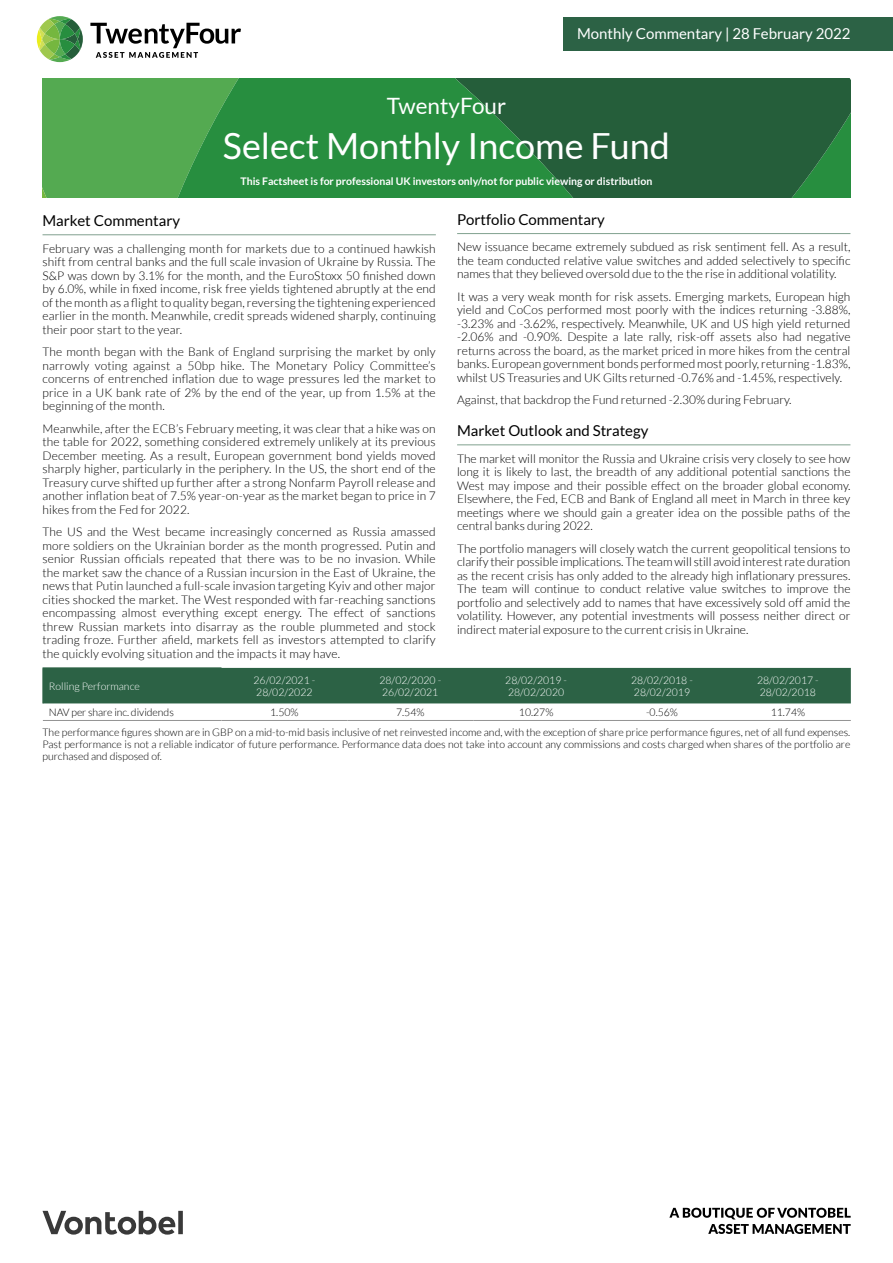
<style>
.page{position:relative;width:893px;height:1263px;background:#fff}
.page>*{position:absolute;margin:0;border:0;box-sizing:border-box;transform-origin:0 0}
.t1{font:36px "Lato";color:#fff}
.t2{font:22.5px "Lato";color:#fff}
.Text_Indented{font:15px "Lato";color:#000}
.Text_Indented-2{font:15px "Lato";color:#fff}
.Text_Indented-3{font:300 12px/13.5px "Lato";color:#000;text-align:justify}
.t3{font:300 10.5px/12px "Lato";color:#000;text-align:justify}
.t4{font:300 10.5px/12.3px "Lato";color:#fff}
.t5{font:700 10.5px "Lato";color:#fff}
</style>
<div class="page">
<div style="left:44px;top:668px;width:807px;height:35px;background:#2c6245"></div>
<hr style="left:43px;top:720px;width:178px;height:1px;background:#939393">
<hr style="left:221px;top:720px;width:126px;height:1px;background:#939393">
<hr style="left:347px;top:720px;width:126px;height:1px;background:#939393">
<hr style="left:473px;top:720px;width:126px;height:1px;background:#939393">
<hr style="left:599px;top:720px;width:126px;height:1px;background:#939393">
<hr style="left:725px;top:720px;width:126px;height:1px;background:#939393">
<hr style="left:43px;top:668px;width:1px;height:35px;background:#2c6245">
<hr style="left:43px;top:667px;width:178px;height:1px;background:#2c6245">
<hr style="left:43px;top:234px;width:393px;height:1px;background:#81a18f">
<hr style="left:457px;top:233px;width:393px;height:1px;background:#81a18f">
<hr style="left:457px;top:444px;width:393px;height:1px;background:#81a18f">
<div style="left:563px;top:17px;width:330px;height:33px;background:#2c6245"></div>
<svg style="left:90px;top:23px;width:151px;height:35px"></svg>
<svg style="left:37px;top:29px;width:5px;height:20px"></svg>
<svg style="left:49px;top:57px;width:21px;height:5px"></svg>
<svg style="left:49px;top:16px;width:21px;height:5px"></svg>
<svg style="left:78px;top:29px;width:5px;height:20px"></svg>
<svg style="left:39px;top:19px;width:41px;height:41px;background:#70ac5b"></svg>
<div style="left:43px;top:79px;width:69px;height:119px;background:#54aa51"></div>
<svg style="left:670px;top:79px;width:180px;height:119px;background:#25623a"></svg>
<svg style="left:112px;top:79px;width:558px;height:119px;background:#2e8540"></svg>
<svg style="left:669px;top:1208px;width:182px;height:26px"></svg>
<svg style="left:43px;top:1211px;width:140px;height:23px"></svg>
<p class="t2" style="left:387px;top:93px;width:121px">TwentyFour</p>
<p class="Text_Indented-2" style="left:577px;top:26px;width:275px">Monthly Commentary | 28 February 2022</p>
<p class="t1" style="left:223px;top:126px;width:449px">Select Monthly Income Fund</p>
<p class="t5" style="left:241px;top:175px;width:413px">This Factsheet is for professional UK investors only/not for public viewing or distribution</p>
<p class="Text_Indented" style="left:43px;top:212px;width:139px">Market Commentary</p>
<p class="Text_Indented-3" style="left:43px;top:242px;width:395px">February was a challenging month for markets due to a continued hawkish shift from central banks and the full scale invasion of Ukraine by Russia. The S&amp;P was down by 3.1% for the month, and the EuroStoxx 50 finished down by 6.0%, while in fixed income, risk free yields tightened abruptly at the end of the month as a flight to quality began, reversing the tightening experienced earlier in the month. Meanwhile, credit spreads widened sharply, continuing their poor start to the year.</p>
<p class="Text_Indented-3" style="left:43px;top:345px;width:395px">The month began with the Bank of England surprising the market by only narrowly voting against a 50bp hike. The Monetary Policy Committee’s concerns of entrenched inflation due to wage pressures led the market to price in a UK bank rate of 2% by the end of the year, up from 1.5% at the beginning of the month.</p>
<p class="Text_Indented-3" style="left:43px;top:422px;width:395px">Meanwhile, after the ECB’s February meeting, it was clear that a hike was on the table for 2022, something considered extremely unlikely at its previous December meeting. As a result, European government bond yields moved sharply higher, particularly in the periphery. In the US, the short end of the Treasury curve shifted up further after a strong Nonfarm Payroll release and another inflation beat of 7.5% year-on-year as the market began to price in 7 hikes from the Fed for 2022.</p>
<p class="Text_Indented-3" style="left:43px;top:525px;width:395px">The US and the West became increasingly concerned as Russia amassed more soldiers on the Ukrainian border as the month progressed. Putin and senior Russian officials repeated that there was to be no invasion. While the market saw the chance of a Russian incursion in the East of Ukraine, the news that Putin launched a full-scale invasion targeting Kyiv and other major cities shocked the market. The West responded with far-reaching sanctions encompassing almost everything except energy. The effect of sanctions threw Russian markets into disarray as the rouble plummeted and stock trading froze. Further afield, markets fell as investors attempted to clarify the quickly evolving situation and the impacts it may have.</p>
<p class="Text_Indented" style="left:457px;top:211px;width:149px">Portfolio Commentary</p>
<p class="Text_Indented-3" style="left:457px;top:240px;width:395px">New issuance became extremely subdued as risk sentiment fell. As a result, the team conducted relative value switches and added selectively to specific names that they believed oversold due to the the rise in additional volatility.</p>
<p class="Text_Indented-3" style="left:457px;top:290px;width:395px">It was a very weak month for risk assets. Emerging markets, European high yield and CoCos performed most poorly with the indices returning -3.88%, -3.23% and -3.62%, respectively. Meanwhile, UK and US high yield returned -2.06% and -0.90%. Despite a late rally, risk-off assets also had negative returns across the board, as the market priced in more hikes from the central banks. European government bonds performed most poorly, returning -1.83%, whilst US Treasuries and UK Gilts returned -0.76% and -1.45%, respectively.</p>
<p class="Text_Indented-3" style="left:457px;top:393px;width:336px">Against, that backdrop the Fund returned -2.30% during February.</p>
<p class="Text_Indented" style="left:457px;top:422px;width:193px">Market Outlook and Strategy</p>
<p class="Text_Indented-3" style="left:457px;top:452px;width:395px">The market will monitor the Russia and Ukraine crisis very closely to see how long it is likely to last, the breadth of any additional potential sanctions the West may impose and their possible effect on the broader global economy.<br>Elsewhere, the Fed, ECB and Bank of England all meet in March in three key meetings where we should gain a greater idea on the possible paths of the central banks during 2022.</p>
<p class="Text_Indented-3" style="left:457px;top:542px;width:395px">The portfolio managers will closely watch the current geopolitical tensions to clarify their possible implications. The team will still avoid interest rate duration as the recent crisis has only added to the already high inflationary pressures.<br>The team will continue to conduct relative value switches to improve the portfolio and selectively add to names that have excessively sold off amid the volatility. However, any potential investments will possess neither direct or indirect material exposure to the current crisis in Ukraine.</p>
<p class="t4" style="left:49px;top:680px;width:92px">Rolling Performance</p>
<p class="t4" style="left:254px;top:674px;width:63px">26/02/2021 -<br>28/02/2022</p>
<p class="t4" style="left:379px;top:674px;width:63px">28/02/2020 -<br>26/02/2021</p>
<p class="t4" style="left:505px;top:674px;width:63px">28/02/2019 -<br>28/02/2020</p>
<p class="t4" style="left:631px;top:674px;width:63px">28/02/2018 -<br>28/02/2019</p>
<p class="t4" style="left:757px;top:674px;width:63px">28/02/2017 -<br>28/02/2018</p>
<p class="t3" style="left:49px;top:706px;width:126px">NAV per share inc. dividends</p>
<p class="t3" style="left:270px;top:706px;width:30px">1.50%</p>
<p class="t3" style="left:396px;top:706px;width:30px">7.54%</p>
<p class="t3" style="left:519px;top:706px;width:36px">10.27%</p>
<p class="t3" style="left:646px;top:706px;width:33px">-0.56%</p>
<p class="t3" style="left:771px;top:706px;width:36px">11.74%</p>
<p class="t3" style="left:43px;top:726px;width:809px">The performance figures shown are in GBP on a mid-to-mid basis inclusive of net reinvested income and, with the exception of share price performance figures, net of all fund expenses.<br>Past performance is not a reliable indicator of future performance. Performance data does not take into account any commissions and costs charged when shares of the portfolio are purchased and disposed of.</p>
</div>
